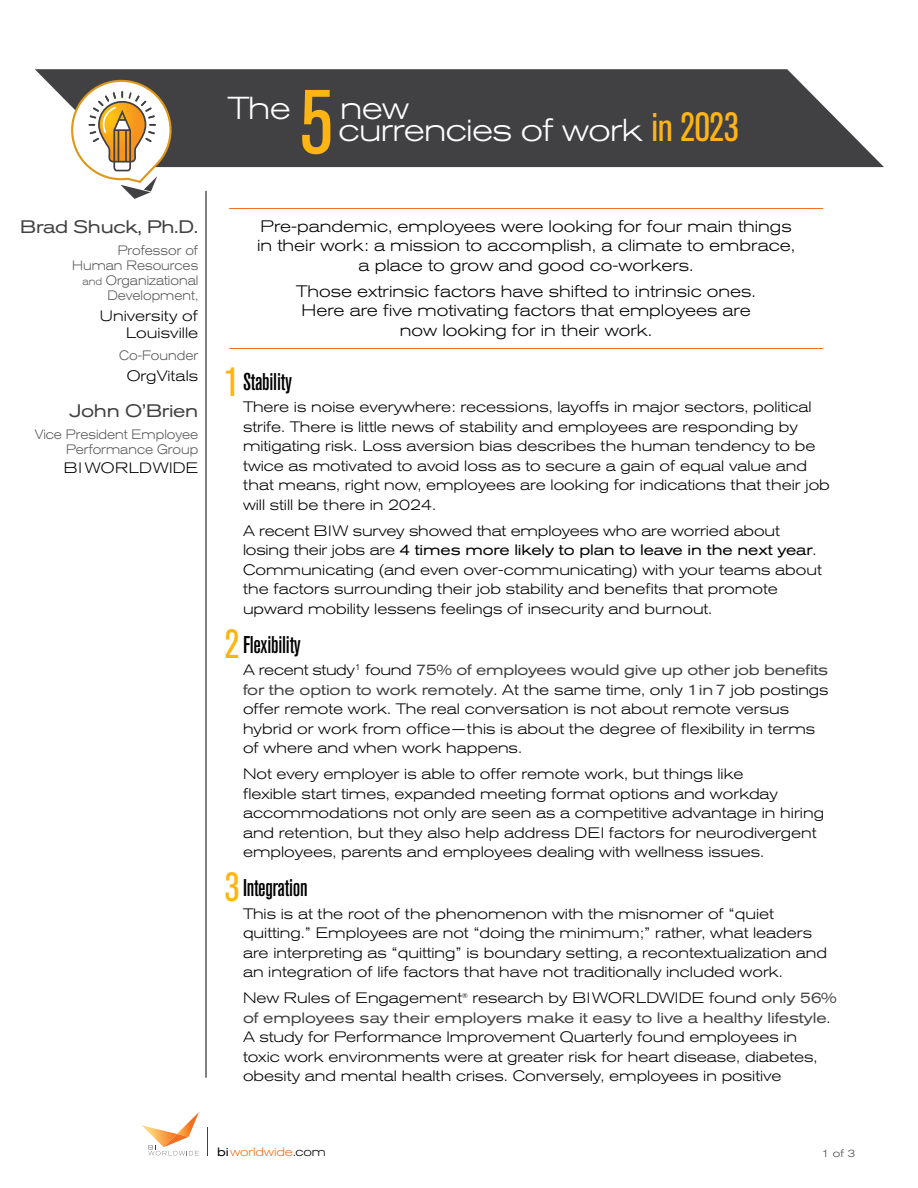
<style>
.page{position:relative;width:918px;height:1188px;background:#fff}
.page>*{position:absolute;margin:0;border:0;box-sizing:border-box;transform-origin:0 0}
.t1{font:condensed 90px "Akzidenz Grotesk BE";color:#fcb515}
.t2{font:condensed 40.5px "Akzidenz Grotesk BE";letter-spacing:-.015em;color:#fcb515}
.t3{font:300 expanded 31.5px/22.4px "Akzidenz Grotesk BE";letter-spacing:-.02em;color:#fff}
.t4{font:500 condensed 24px "Akzidenz Grotesk BE";letter-spacing:-.01em;color:#000}
.t5{font:expanded 18px "Akzidenz Grotesk BE";letter-spacing:-.02em;color:#414042}
.t6{font:300 expanded 16.5px/19.5px "Akzidenz Grotesk BE";color:#000;text-align:center}
.t7{font:300 expanded 15px/19.5px "Akzidenz Grotesk BE";color:#000}
.t8{font:300 expanded 15px "Akzidenz Grotesk BE";letter-spacing:.025em;color:#000}
.t9{font:300 expanded 13.5px/15px "Akzidenz Grotesk BE";color:#565659;text-align:right;scale:.9 1}
.t10{font:300 expanded 12px "Akzidenz Grotesk BE";letter-spacing:-.01em;color:#f36f21}
.t11{font:300 expanded 10.5px "Akzidenz Grotesk BE";color:#414042}
.s1{font-size:10.5px}
.s2{font-weight:400}
.s3{font-weight:400;color:#414042}
.s4{font-weight:400;color:#000}
.s5{color:#000}
</style>
<div class="page">
<hr style="left:206px;top:191px;width:1px;height:887px;background:#000">
<svg style="left:142px;top:1112px;width:57px;height:44px"></svg>
<hr style="left:229px;top:208px;width:594px;height:1px;background:#f36f21">
<hr style="left:229px;top:348px;width:594px;height:1px;background:#f36f21">
<svg style="left:35px;top:69px;width:849px;height:98px;background:#545355"></svg>
<svg style="left:70px;top:79px;width:103px;height:120px"></svg>
<h1 class="t1" style="left:300px;top:72px;width:35px">5</h1>
<h3 class="t3" style="left:228px;top:97px;width:65px">The</h3>
<h3 class="t3" style="left:339px;top:97px;width:306px">new<br>currencies of work</h3>
<h2 class="t2" style="left:652px;top:105px;width:89px">in 2023</h2>
<p class="t5" style="left:20px;top:217px;width:179px">Brad Shuck, Ph.D.</p>
<p class="t9" style="left:72px;top:243px;width:142px">Professor of<br>Human Resources <span class="s1">and</span> Organizational<br>Development,</p>
<p class="t7" style="left:100px;top:308px;width:100px;line-height:16.5px;text-align:right">University of<br>Louisville</p>
<p class="t9" style="left:119px;top:348px;width:90px">Co-Founder</p>
<p class="t7" style="left:127px;top:366px;width:73px">OrgVitals</p>
<p class="t5" style="left:69px;top:400px;width:131px">John O’Brien</p>
<p class="t9" style="left:35px;top:427px;width:183px">Vice President Employee<br>Performance Group</p>
<p class="t8" style="left:64px;top:460px;width:136px">BI WORLDWIDE</p>
<p class="t6" style="left:257px;top:216px;width:540px">Pre-pandemic, employees were looking for four main things in their work: a mission to accomplish, a climate to embrace, a place to grow and good co-workers.</p>
<p class="t6" style="left:296px;top:282px;width:461px">Those extrinsic factors have shifted to intrinsic ones.<br>Here are five motivating factors that employees are now looking for in their work.</p>
<h2 class="t2" style="left:224px;top:359px;width:17px">1</h2>
<h3 class="t4" style="left:243px;top:368px;width:50px">Stability</h3>
<p class="t7" style="left:243px;top:397px;width:588px">There is noise everywhere: recessions, layoffs in major sectors, political strife. There is little news of stability and employees are responding by mitigating risk. Loss aversion bias describes the human tendency to be twice as motivated to avoid loss as to secure a gain of equal value and that means, right now, employees are looking for indications that their job will still be there in 2024.</p>
<p class="t7" style="left:243px;top:521px;width:580px">A recent BIW survey showed that employees who are worried about losing their jobs are <span class="s2">4 times more likely to plan to leave in the next year</span>.<br>Communicating (and even over-communicating) with your teams about the factors surrounding their job stability and benefits that promote upward mobility lessens feelings of insecurity and burnout.</p>
<h3 class="t4" style="left:243px;top:631px;width:59px">Flexibility</h3>
<p class="t7" style="left:243px;top:660px;width:587px">A recent study<sup>1</sup> found <span class="s3">75% of employees would give up other job benefits for the option to work remotely</span>. At the same time, only <span class="s3">1 in 7</span> job postings offer remote work. The real conversation is not about remote versus hybrid or work from office—this is about the degree of flexibility in terms of where and when work happens.</p>
<p class="t7" style="left:243px;top:765px;width:583px">Not every employer is able to offer remote work, but things like<br>flexible start times, expanded meeting format options and workday accommodations not only are seen as a competitive advantage in hiring and retention, but they also help address DEI factors for neurodivergent employees, parents and employees dealing with wellness issues.</p>
<h3 class="t4" style="left:243px;top:875px;width:66px">Integration</h3>
<p class="t7" style="left:243px;top:904px;width:586px">This is at the root of the phenomenon with the misnomer of “quiet quitting.” Employees are not “doing the minimum;” rather, what leaders are interpreting as “quitting” is boundary setting, a recontextualization and an integration of life factors that have not traditionally included work.</p>
<p class="t7" style="left:243px;top:988px;width:595px">New Rules of Engagement<sup>®</sup> research by BIWORLDWIDE found <span class="s3">only 56% of employees say their employers make it easy to live a healthy lifestyle</span>.<br>A study for Performance Improvement Quarterly found employees in toxic work environments were at greater risk for heart disease, diabetes, obesity and mental health crises. Conversely, employees in positive</p>
<h2 class="t2" style="left:224px;top:621px;width:17px">2</h2>
<h2 class="t2" style="left:224px;top:865px;width:17px">3</h2>
<p class="t10" style="left:217px;top:1145px;width:110px"><span class="s4">bi</span>worldwide<span class="s5">.com</span></p>
<p class="t11" style="left:822px;top:1147px;width:35px">1 of 3</p>
</div>
